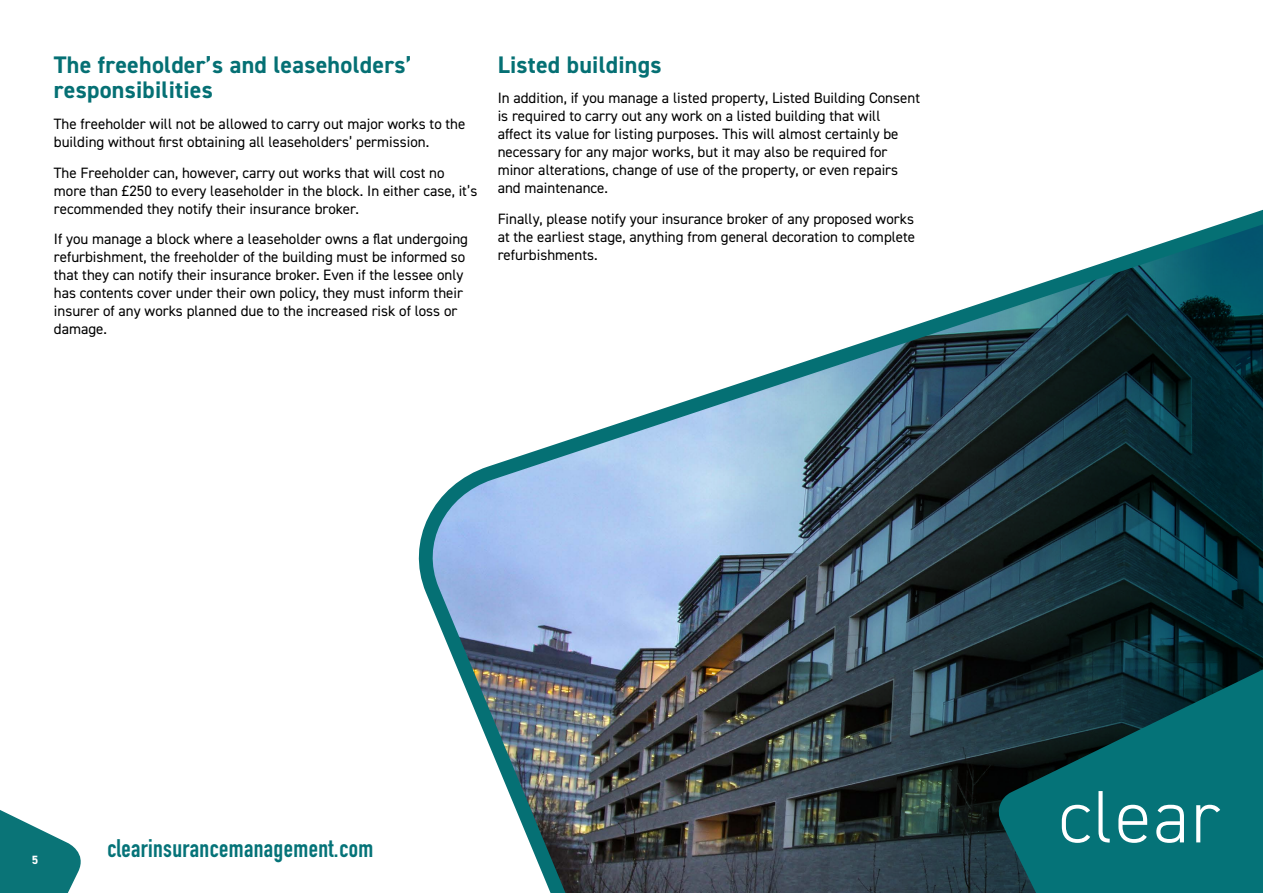
<style>
.page{position:relative;width:1263px;height:893px;background:#fff}
.page>*{position:absolute;margin:0;border:0;box-sizing:border-box;transform-origin:0 0}
.t1{font:700 25.05px "DIN Condensed";letter-spacing:.015em;color:#057378}
.t2{font:700 24px/25.5px "DIN2014";letter-spacing:.01em;color:#057074}
.t3{font:15px/18px "DIN2014";color:#000}
.t4{font:700 12px "DIN2014";color:#fff}
</style>
<div class="page">
<img style="left:418px;top:209px;width:845px;height:684px">
<svg style="left:0;top:810px;width:81px;height:83px"></svg>
<svg style="left:996px;top:657px;width:267px;height:236px;background:#09555a"></svg>
<svg style="left:1062px;top:805px;width:28px;height:38px"></svg>
<svg style="left:1098px;top:791px;width:12px;height:51px"></svg>
<svg style="left:1118px;top:805px;width:29px;height:38px"></svg>
<svg style="left:1156px;top:805px;width:28px;height:38px"></svg>
<svg style="left:1196px;top:805px;width:24px;height:37px"></svg>
<h2 class="t2" style="left:54px;top:51px;width:359px">The freeholder’s and leaseholders’ responsibilities</h2>
<p class="t3" style="left:54px;top:115px;width:413px">The freeholder will not be allowed to carry out major works to the building without first obtaining all leaseholders’ permission.</p>
<p class="t3" style="left:54px;top:163px;width:425px">The Freeholder can, however, carry out works that will cost no more than £250 to every leaseholder in the block. In either case, it’s recommended they notify their insurance broker.</p>
<p class="t3" style="left:54px;top:230px;width:416px">If you manage a block where a leaseholder owns a flat undergoing refurbishment, the freeholder of the building must be informed so that they can notify their insurance broker. Even if the lessee only has contents cover under their own policy, they must inform their insurer of any works planned due to the increased risk of loss or damage.</p>
<h2 class="t2" style="left:498px;top:51px;width:165px">Listed buildings</h2>
<p class="t3" style="left:498px;top:89px;width:424px">In addition, if you manage a listed property, Listed Building Consent is required to carry out any work on a listed building that will<br>affect its value for listing purposes. This will almost certainly be necessary for any major works, but it may also be required for minor alterations, change of use of the property, or even repairs and maintenance.</p>
<p class="t3" style="left:498px;top:210px;width:419px;text-align:justify">Finally, please notify your insurance broker of any proposed works at the earliest stage, anything from general decoration to complete refurbishments.</p>
<p class="t4" style="left:32px;top:852px;width:8px">5</p>
<h1 class="t1" style="left:107px;top:831px;width:268px">clearinsurancemanagement.com</h1>
</div>
